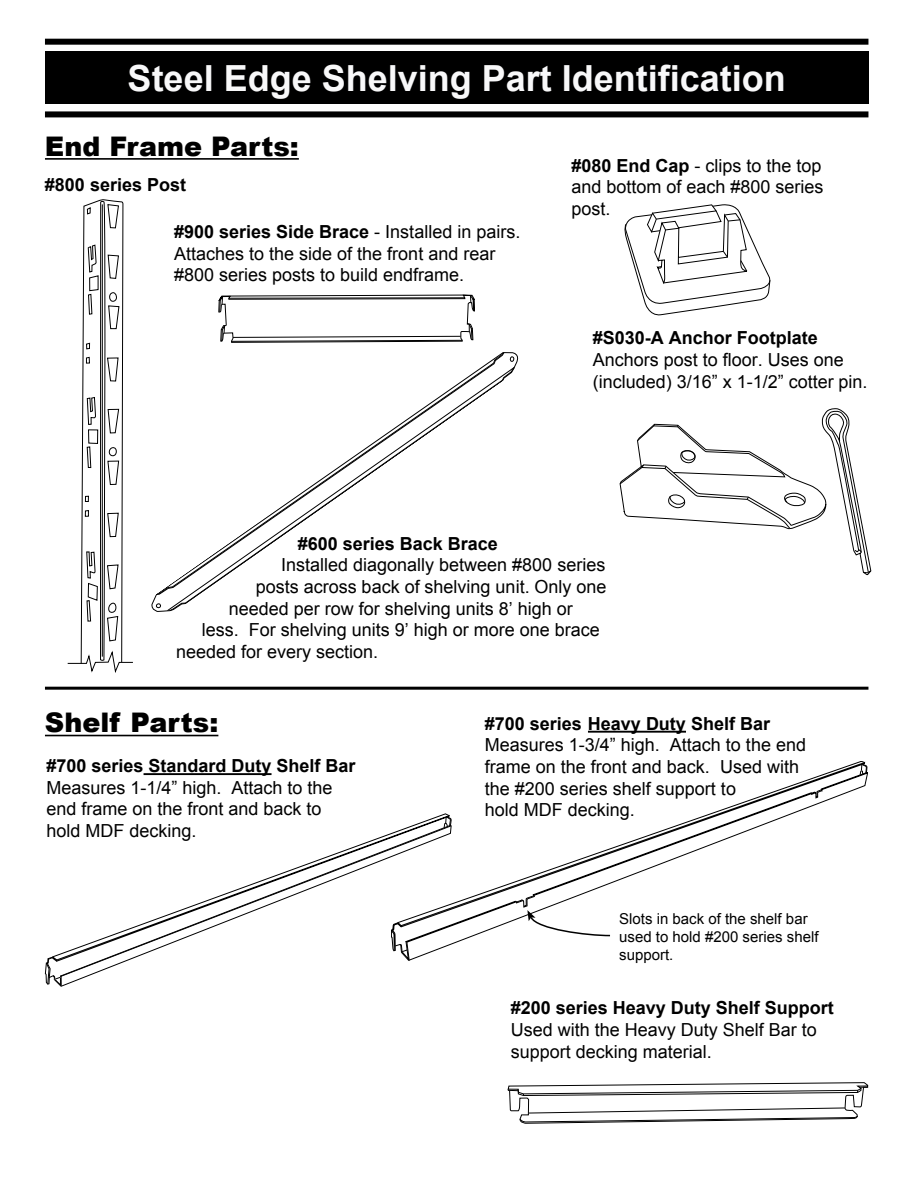
<style>
.page{position:relative;width:918px;height:1188px;background:#fff}
.page>*{position:absolute;margin:0;border:0;box-sizing:border-box;transform-origin:0 0}
.t1{font:700 36px "Arial";color:#f8f8f9}
.t2{font:900 27px "Arial";color:#000}
.t3{font:18px/21.6px "Arial";color:#000}
.t4{font:700 18px "Arial";color:#000}
.t5{font:15px/18px "Arial";color:#000}
.s1{font-weight:700}
</style>
<div class="page">
<div style="left:45px;top:51px;width:823px;height:53px;background:#000"></div>
<svg style="left:67px;top:199px;width:66px;height:474px"></svg>
<svg style="left:49px;top:834px;width:338px;height:144px"></svg>
<svg style="left:46px;top:958px;width:16px;height:26px"></svg>
<svg style="left:219px;top:295px;width:256px;height:47px"></svg>
<svg style="left:508px;top:1082px;width:360px;height:41px"></svg>
<svg style="left:624px;top:204px;width:147px;height:112px"></svg>
<svg style="left:860px;top:764px;width:7px;height:8px"></svg>
<div style="left:45px;top:39px;width:823px;height:6px;background:#000"></div>
<div style="left:45px;top:111px;width:823px;height:6px;background:#000"></div>
<hr style="left:45px;top:158px;width:254px;height:2px;background:#000">
<svg style="left:155px;top:603px;width:6px;height:6px"></svg>
<svg style="left:156px;top:352px;width:347px;height:243px"></svg>
<svg style="left:509px;top:357px;width:6px;height:5px"></svg>
<hr style="left:45px;top:735px;width:173px;height:1px;background:#000">
<hr style="left:45px;top:687px;width:823px;height:3px;background:#000">
<hr style="left:144px;top:773px;width:128px;height:2px;background:#000">
<hr style="left:588px;top:731px;width:98px;height:2px;background:#000">
<svg style="left:391px;top:774px;width:432px;height:187px"></svg>
<svg style="left:620px;top:408px;width:251px;height:167px"></svg>
<h1 class="t1" style="left:128px;top:54px;width:660px">Steel Edge Shelving Part Identification</h1>
<h2 class="t2" style="left:45px;top:126px;width:255px">End Frame Parts:</h2>
<p class="t4" style="left:45px;top:173px;width:143px">#800 series Post</p>
<p class="t3" style="left:174px;top:221px;width:348px"><span class="s1">#900 series Side Brace</span> - Installed in pairs.<br>Attaches to the side of the front and rear #800 series posts to build endframe.</p>
<p class="t3" style="left:571px;top:155px;width:254px;text-align:justify"><span class="s1">#080 End Cap</span> - clips to the top and bottom of each #800 series post.</p>
<p class="t4" style="left:593px;top:326px;width:227px">#S030-A Anchor Footplate</p>
<p class="t3" style="left:593px;top:349px;width:276px">Anchors post to floor. Uses one (included) 3/16” x 1-1/2” cotter pin.</p>
<p class="t4" style="left:298px;top:532px;width:202px">#600 series Back Brace</p>
<p class="t3" style="left:281px;top:554px;width:326px">Installed diagonally between #800 series</p>
<p class="t3" style="left:256px;top:576px;width:352px">posts across back of shelving unit. Only one</p>
<p class="t3" style="left:229px;top:598px;width:346px">needed per row for shelving units 8’ high or</p>
<p class="t3" style="left:202px;top:619px;width:400px">less. For shelving units 9’ high or more one brace</p>
<p class="t3" style="left:176px;top:641px;width:204px">needed for every section.</p>
<h2 class="t2" style="left:45px;top:703px;width:175px">Shelf Parts:</h2>
<p class="t4" style="left:46px;top:754px;width:311px">#700 series Standard Duty Shelf Bar</p>
<p class="t3" style="left:46px;top:777px;width:288px">Measures 1-1/4” high. Attach to the end frame on the front and back to hold MDF decking.</p>
<p class="t4" style="left:485px;top:712px;width:287px">#700 series Heavy Duty Shelf Bar</p>
<p class="t3" style="left:485px;top:734px;width:323px">Measures 1-3/4” high. Attach to the end frame on the front and back. Used with the #200 series shelf support to<br>hold MDF decking.</p>
<p class="t5" style="left:619px;top:910px;width:201px">Slots in back of the shelf bar used to hold #200 series shelf support.</p>
<p class="t4" style="left:511px;top:996px;width:325px">#200 series Heavy Duty Shelf Support</p>
<p class="t3" style="left:511px;top:1019px;width:308px">Used with the Heavy Duty Shelf Bar to support decking material.</p>
</div>
